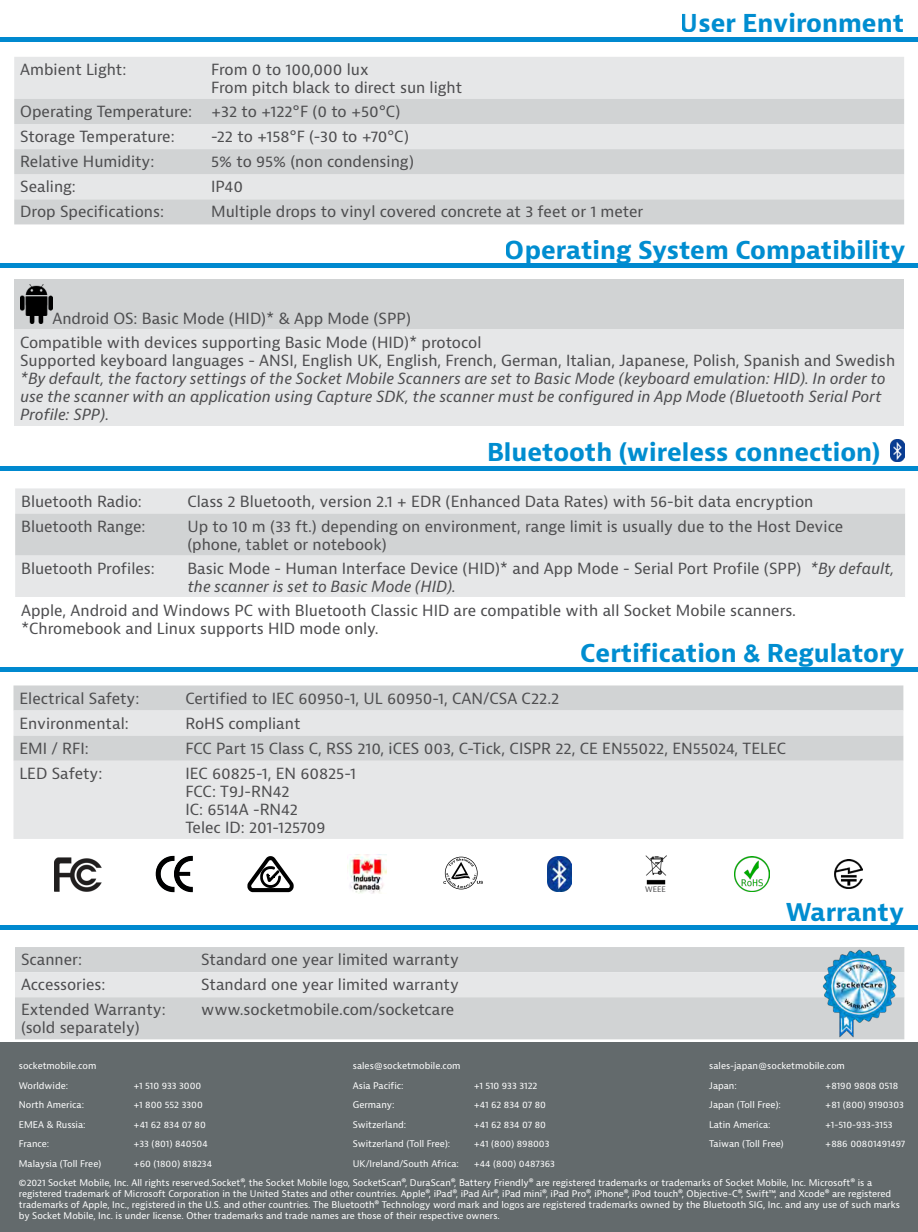
<style>
.page{position:relative;width:918px;height:1232px;background:#fff}
.page>*{position:absolute;margin:0;border:0;box-sizing:border-box;transform-origin:0 0}
.t1{font:700 24px "Bernina Sans";color:#008dd0}
.t2{font:15px/18px "Bernina Sans";color:#4d4d4f}
.t3{font:italic 15px/18px "Bernina Sans";color:#4d4d4f}
.t4{font:9px/10.8px "Bernina Sans";color:#fff}
.t5{font:7.5px "Bernina Sans";color:#4d4d4f}
.s1{font-style:italic}
.s2{font-family:"Arial"}
</style>
<div class="page">
<svg style="left:15px;top:947px;width:889px;height:92px;background:#d6d8d9"></svg>
<div style="left:0;top:925px;width:918px;height:5px;background:#0089cf"></div>
<img style="left:819px;top:948px;width:78px;height:89px">
<div style="left:0;top:666px;width:918px;height:5px;background:#0089cf"></div>
<svg style="left:13px;top:685px;width:890px;height:75px;background:#d8dadb"></svg>
<div style="left:13px;top:760px;width:890px;height:78px;background:#e6e7e8"></div>
<img style="left:734px;top:856px;width:36px;height:35px">
<img style="left:548px;top:856px;width:23px;height:35px">
<img style="left:54px;top:857px;width:48px;height:35px">
<img style="left:646px;top:855px;width:20px;height:29px">
<img style="left:347px;top:854px;width:40px;height:39px">
<img style="left:834px;top:859px;width:29px;height:29px">
<svg style="left:247px;top:856px;width:47px;height:36px"></svg>
<svg style="left:443px;top:856px;width:40px;height:33px"></svg>
<svg style="left:156px;top:855px;width:37px;height:37px"></svg>
<svg style="left:14px;top:57px;width:890px;height:67px;background:#dedfe0"></svg>
<div style="left:14px;top:124px;width:890px;height:75px;background:#e6e7e8"></div>
<div style="left:14px;top:149px;width:890px;height:25px;background:#d1d3d4"></div>
<div style="left:14px;top:199px;width:890px;height:25px;background:#d1d3d4"></div>
<hr style="left:0;top:37px;width:918px;height:4px;background:#0089cf">
<svg style="left:15px;top:488px;width:890px;height:109px;background:#dedfe0"></svg>
<hr style="left:0;top:466px;width:918px;height:4px;background:#0089cf">
<img style="left:891px;top:439px;width:14px;height:22px">
<hr style="left:0;top:263px;width:918px;height:4px;background:#0089cf">
<div style="left:14px;top:279px;width:890px;height:51px;background:#d1d3d4"></div>
<div style="left:14px;top:330px;width:890px;height:96px;background:#e6e7e8"></div>
<img style="left:20px;top:285px;width:32px;height:39px">
<div style="left:0;top:1042px;width:918px;height:189px;background:#636a6c"></div>
<p class="t2" style="left:20px;top:61px;width:108px">Ambient Light:</p>
<p class="t2" style="left:211px;top:61px;width:253px">From 0 to 100,000 lux<br>From pitch black to direct sun light</p>
<p class="t2" style="left:20px;top:103px;width:173px">Operating Temperature:</p>
<p class="t2" style="left:211px;top:103px;width:191px">+32 to +122°F (0 to +50°C)</p>
<p class="t2" style="left:20px;top:128px;width:156px">Storage Temperature:</p>
<p class="t2" style="left:211px;top:128px;width:199px">-22 to +158°F (-30 to +70°C)</p>
<p class="t2" style="left:20px;top:153px;width:136px">Relative Humidity:</p>
<p class="t2" style="left:211px;top:153px;width:204px">5% to 95% (non condensing)</p>
<p class="t2" style="left:20px;top:178px;width:57px">Sealing:</p>
<p class="t2" style="left:211px;top:178px;width:33px">IP40</p>
<p class="t2" style="left:20px;top:203px;width:145px">Drop Specifications:</p>
<p class="t2" style="left:211px;top:203px;width:434px">Multiple drops to vinyl covered concrete at 3 feet or 1 meter</p>
<h1 class="t1" style="left:680px;top:7px;width:226px">User Environment</h1>
<h1 class="t1" style="left:505px;top:235px;width:402px">Operating System Compatibility</h1>
<p class="t2" style="left:20px;top:306px;width:463px;line-height:24.2px;text-indent:32px">Android OS: Basic Mode (HID)* &amp; App Mode (SPP)<br>Compatible with devices supporting Basic Mode (HID)* protocol</p>
<p class="t2" style="left:20px;top:352px;width:877px">Supported keyboard languages - ANSI, English UK, English, French, German, Italian, Japanese, Polish, Spanish and Swedish</p>
<p class="t3" style="left:20px;top:370px;width:867px">*By default, the factory settings of the Socket Mobile Scanners are set to Basic Mode (keyboard emulation: HID). In order to use the scanner with an application using Capture SDK, the scanner must be configured in App Mode (Bluetooth Serial Port<br>Profile: SPP).</p>
<h1 class="t1" style="left:487px;top:437px;width:395px">Bluetooth (wireless connection)</h1>
<p class="t2" style="left:21px;top:492px;width:122px">Bluetooth Radio:</p>
<p class="t2" style="left:187px;top:492px;width:627px">Class 2 Bluetooth, version 2.1 + EDR (Enhanced Data Rates) with 56-bit data encryption</p>
<p class="t2" style="left:21px;top:517px;width:126px">Bluetooth Range:</p>
<p class="t2" style="left:187px;top:517px;width:657px">Up to 10 m (33 ft.) depending on environment, range limit is usually due to the Host Device (phone, tablet or notebook)</p>
<p class="t2" style="left:21px;top:559px;width:135px">Bluetooth Profiles:</p>
<p class="t2" style="left:187px;top:559px;width:708px">Basic Mode - Human Interface Device (HID)* and App Mode - Serial Port Profile (SPP) <span class="s1">*By default, the scanner is set to Basic Mode (HID).</span></p>
<p class="t2" style="left:21px;top:601px;width:776px">Apple, Android and Windows PC with Bluetooth Classic HID are compatible with all Socket Mobile scanners. *Chromebook and Linux supports HID mode only.</p>
<h1 class="t1" style="left:581px;top:637px;width:326px">Certification <span class="s2">&amp;</span> Regulatory</h1>
<p class="t2" style="left:19px;top:689px;width:121px">Electrical Safety:</p>
<p class="t2" style="left:185px;top:689px;width:375px">Certified to IEC 60950-1, UL 60950-1, CAN/CSA C22.2</p>
<p class="t2" style="left:19px;top:714px;width:111px">Environmental:</p>
<p class="t2" style="left:185px;top:714px;width:117px">RoHS compliant</p>
<p class="t2" style="left:19px;top:739px;width:71px">EMI / RFI:</p>
<p class="t2" style="left:185px;top:739px;width:602px">FCC Part 15 Class C, RSS 210, iCES 003, C-Tick, CISPR 22, CE EN55022, EN55024, TELEC</p>
<p class="t2" style="left:19px;top:764px;width:84px">LED Safety:</p>
<p class="t2" style="left:185px;top:764px;width:172px">IEC 60825-1, EN 60825-1<br>FCC: T9J-RN42<br>IC: 6514A -RN42<br>Telec ID: 201-125709</p>
<p class="t2" style="left:21px;top:950px;width:63px">Scanner:</p>
<p class="t2" style="left:201px;top:950px;width:259px">Standard one year limited warranty</p>
<p class="t2" style="left:21px;top:975px;width:86px">Accessories:</p>
<p class="t2" style="left:201px;top:975px;width:259px">Standard one year limited warranty</p>
<p class="t2" style="left:21px;top:1001px;width:146px">Extended Warranty: (sold separately)</p>
<p class="t2" style="left:201px;top:1001px;width:255px">www.socketmobile.com/socketcare</p>
<p class="t5" style="left:645px;top:883px;width:22px">WEEE</p>
<h1 class="t1" style="left:786px;top:896px;width:120px">Warranty</h1>
<p class="t4" style="left:19px;top:1060px;width:79px">socketmobile.com</p>
<p class="t4" style="left:353px;top:1060px;width:109px">sales@socketmobile.com</p>
<p class="t4" style="left:709px;top:1060px;width:137px">sales-japan@socketmobile.com</p>
<p class="t4" style="left:19px;top:1079px;width:51px">Worldwide:</p>
<p class="t4" style="left:134px;top:1079px;width:69px">+1 510 933 3000</p>
<p class="t4" style="left:353px;top:1079px;width:52px">Asia Pacific:</p>
<p class="t4" style="left:474px;top:1079px;width:65px">+1 510 933 3122</p>
<p class="t4" style="left:709px;top:1079px;width:29px">Japan:</p>
<p class="t4" style="left:825px;top:1079px;width:74px">+8190 9808 0518</p>
<p class="t4" style="left:19px;top:1099px;width:67px">North America:</p>
<p class="t4" style="left:134px;top:1099px;width:71px">+1 800 552 3300</p>
<p class="t4" style="left:353px;top:1099px;width:43px">Germany:</p>
<p class="t4" style="left:474px;top:1099px;width:74px">+41 62 834 07 80</p>
<p class="t4" style="left:709px;top:1099px;width:73px">Japan (Toll Free):</p>
<p class="t4" style="left:825px;top:1099px;width:80px">+81 (800) 9190303</p>
<p class="t4" style="left:19px;top:1118px;width:68px">EMEA &amp; Russia:</p>
<p class="t4" style="left:134px;top:1118px;width:74px">+41 62 834 07 80</p>
<p class="t4" style="left:353px;top:1118px;width:55px">Switzerland:</p>
<p class="t4" style="left:474px;top:1118px;width:74px">+41 62 834 07 80</p>
<p class="t4" style="left:709px;top:1118px;width:63px">Latin America:</p>
<p class="t4" style="left:825px;top:1118px;width:69px">+1-510-933-3153</p>
<p class="t4" style="left:19px;top:1138px;width:32px">France:</p>
<p class="t4" style="left:134px;top:1138px;width:76px">+33 (801) 840504</p>
<p class="t4" style="left:353px;top:1138px;width:99px">Switzerland (Toll Free):</p>
<p class="t4" style="left:474px;top:1138px;width:77px">+41 (800) 898003</p>
<p class="t4" style="left:709px;top:1138px;width:76px">Taiwan (Toll Free)</p>
<p class="t4" style="left:825px;top:1138px;width:82px">+886 00801491497</p>
<p class="t4" style="left:19px;top:1158px;width:84px">Malaysia (Toll Free)</p>
<p class="t4" style="left:134px;top:1158px;width:80px">+60 (1800) 818234</p>
<p class="t4" style="left:353px;top:1158px;width:108px">UK/Ireland/South Africa:</p>
<p class="t4" style="left:19px;top:1153px;width:855px;line-height:19.5px;text-indent:455px">+44 (800) 0487363<br>©2021 Socket Mobile, Inc. All rights reserved.Socket®, the Socket Mobile logo, SocketScan®, DuraScan®, Battery Friendly® are registered trademarks or trademarks of Socket Mobile, Inc. Microsoft® is a</p>
<p class="t4" style="left:19px;top:1188px;width:883px">registered trademark of Microsoft Corporation in the United States and other countries. Apple®, iPad®, iPad Air®, iPad mini®, iPad Pro®, iPhone®, iPod touch®, Objective-C®, Swift™, and Xcode® are registered trademarks of Apple, Inc., registered in the U.S. and other countries. The Bluetooth® Technology word mark and logos are registered trademarks owned by the Bluetooth SIG, Inc. and any use of such marks by Socket Mobile, Inc. is under license. Other trademarks and trade names are those of their respective owners.</p>
</div>
